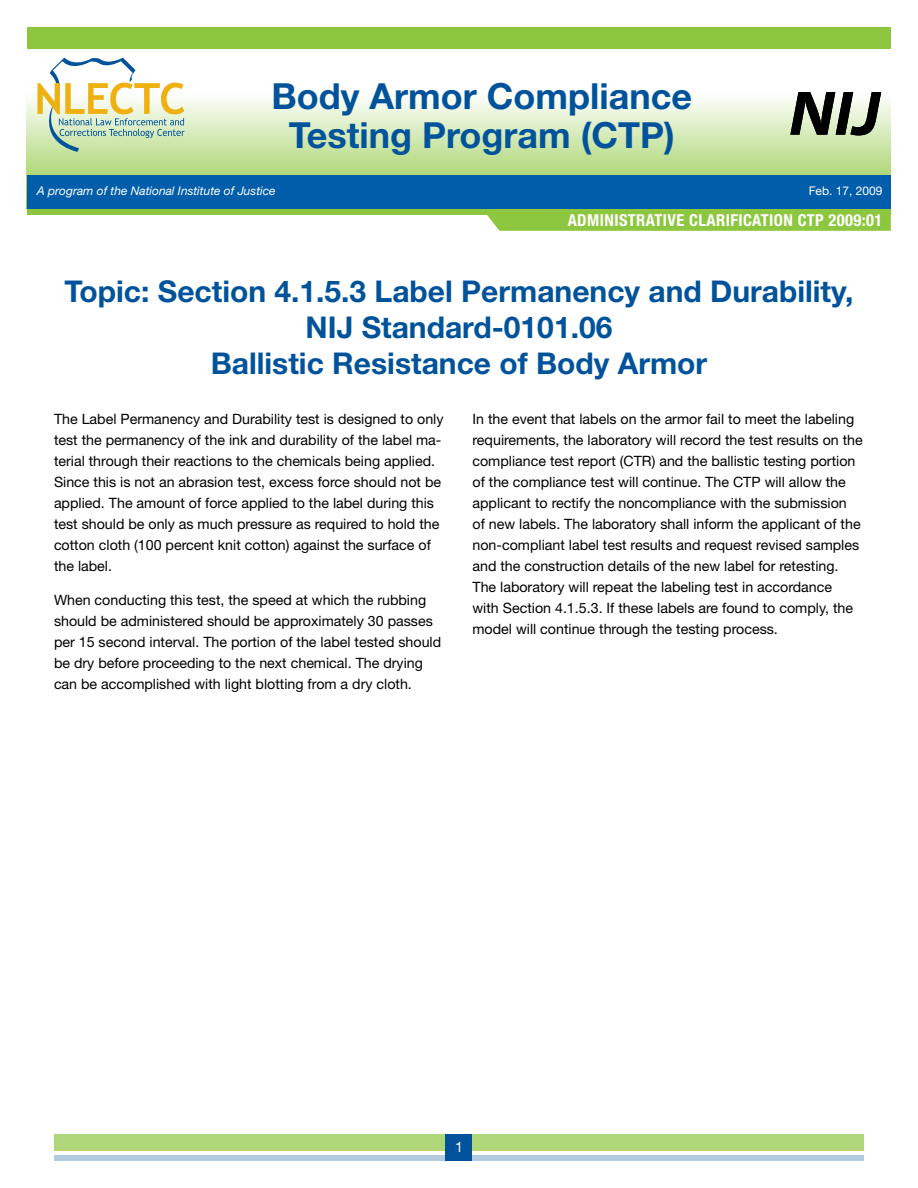
<style>
.page{position:relative;width:918px;height:1188px;background:#fff}
.page>*{position:absolute;margin:0;border:0;box-sizing:border-box;transform-origin:0 0}
.Master_A-Main_Title{font:700 36px/39px "Helvetica Neue LT Std";color:#00539b;text-align:center}
._01-Title{font:700 30px/36px "Helvetica Neue LT Std";color:#00539b;text-align:center}
._01-CTP_Number{font:700 condensed 16.5px "Helvetica Neue LT Std";letter-spacing:.025em;color:#fff}
._01-body_text{font:14.25px/21px "Helvetica Neue LT Std";color:#000}
._01-body_text-2{font:14.25px "Helvetica Neue LT Std";color:#fff}
.Master_A-A_Program{font:italic 12px "Helvetica Neue LT Std";color:#fff}
.Master_A-Main_Title-2{font:12px "Helvetica Neue LT Std";color:#fff}
</style>
<div class="page">
<svg style="left:27px;top:92px;width:864px;height:83px;background:#d4e9b6"></svg>
<div style="left:27px;top:175px;width:864px;height:33px;background:#005daa"></div>
<div style="left:27px;top:27px;width:864px;height:21px;background:#8dc63f"></div>
<svg style="left:38px;top:58px;width:147px;height:94px"></svg>
<div style="left:27px;top:210px;width:864px;height:5px;background:#8dc63f"></div>
<svg style="left:487px;top:215px;width:404px;height:16px;background:#90c744"></svg>
<svg style="left:54px;top:1134px;width:810px;height:27px;background:#bcd9a3"></svg>
<div style="left:446px;top:1134px;width:26px;height:27px;background:#00539b"></div>
<svg style="left:790px;top:92px;width:91px;height:43px;background:#707469"></svg>
<p class="Master_A-Main_Title" style="left:272px;top:76px;width:422px">Body Armor Compliance<br>Testing Program (CTP)</p>
<p class="Master_A-A_Program" style="left:37px;top:184px;width:240px">A program of the National Institute of Justice</p>
<p class="Master_A-Main_Title-2" style="left:809px;top:184px;width:75px">Feb. 17, 2009</p>
<p class="_01-CTP_Number" style="left:568px;top:210px;width:316px">ADMINISTRATIVE CLARIFICATION CTP 2009:01</p>
<p class="_01-Title" style="left:65px;top:272px;width:790px">Topic: Section 4.1.5.3 Label Permanency and Durability,<br>NIJ Standard-0101.06<br>Ballistic Resistance of Body Armor</p>
<p class="_01-body_text" style="left:54px;top:408px;width:391px">The Label Permanency and Durability test is designed to only test the permanency of the ink and durability of the label ma&shy;terial through their reactions to the chemicals being applied.<br>Since this is not an abrasion test, excess force should not be applied. The amount of force applied to the label during this test should be only as much pressure as required to hold the cotton cloth (100 percent knit cotton) against the surface of the label.</p>
<p class="_01-body_text" style="left:54px;top:590px;width:389px">When conducting this test, the speed at which the rubbing should be administered should be approximately 30 passes per 15 second interval. The portion of the label tested should be dry before proceeding to the next chemical. The drying can be accomplished with light blotting from a dry cloth.</p>
<p class="_01-body_text" style="left:472px;top:408px;width:392px">In the event that labels on the armor fail to meet the labeling requirements, the laboratory will record the test results on the compliance test report (CTR) and the ballistic testing portion of the compliance test will continue. The CTP will allow the applicant to rectify the noncompliance with the submission<br>of new labels. The laboratory shall inform the applicant of the non-compliant label test results and request revised samples and the construction details of the new label for retesting.<br>The laboratory will repeat the labeling test in accordance<br>with Section 4.1.5.3. If these labels are found to comply, the model will continue through the testing process.</p>
<p class="_01-body_text-2" style="left:455px;top:1138px;width:9px">1</p>
</div>
